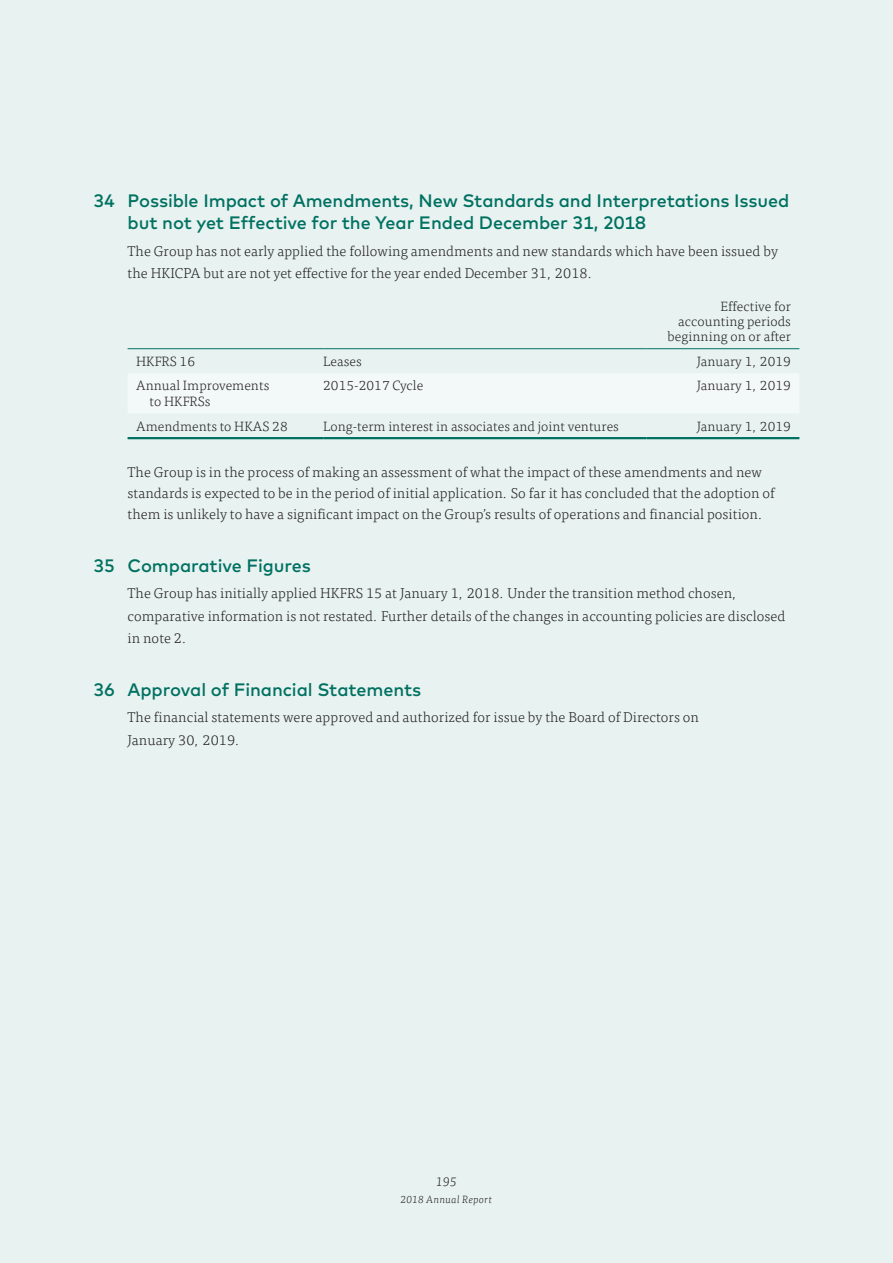
<style>
.page{position:relative;width:893px;height:1263px;background:#e8f2f1}
.page>*{position:absolute;margin:0;border:0;box-sizing:border-box;transform-origin:0 0}
.t1{font:500 18px/22.5px "Mark OT";letter-spacing:-.005em;color:#007161}
.t2{font:300 14.25px/22.5px "Tisa OT";letter-spacing:.005em;color:#231f20}
.t3{font:300 13.5px/15px "Tisa OT";letter-spacing:.005em;color:#231f20;text-align:right}
.t4{font:italic 300 12.75px "Tisa OT";color:#231f20}
.t5{font:italic 300 10.5px "Tisa OT";letter-spacing:.02em;color:#231f20}
</style>
<div class="page">
<div style="left:128px;top:374px;width:671px;height:39px;background:#f3f8f8"></div>
<hr style="left:128px;top:348px;width:195px;height:1px;background:#007161">
<hr style="left:323px;top:348px;width:323px;height:1px;background:#007161">
<hr style="left:646px;top:348px;width:153px;height:1px;background:#007161">
<hr style="left:128px;top:437px;width:195px;height:2px;background:#007161">
<hr style="left:323px;top:437px;width:323px;height:2px;background:#007161">
<hr style="left:646px;top:437px;width:153px;height:2px;background:#007161">
<p class="t1" style="left:128px;top:189px;width:663px;text-indent:-34px">34 Possible Impact of Amendments, New Standards and Interpretations Issued but not yet Effective for the Year Ended December 31, 2018</p>
<p class="t2" style="left:128px;top:240px;width:652px">The Group has not early applied the following amendments and new standards which have been issued by the HKICPA but are not yet effective for the year ended December 31, 2018.</p>
<p class="t3" style="left:668px;top:299px;width:125px">Effective for accounting periods beginning on or after</p>
<p class="t3" style="left:136px;top:354px;width:60px">HKFRS 16</p>
<p class="t3" style="left:323px;top:354px;width:40px">Leases</p>
<p class="t3" style="left:697px;top:354px;width:96px">January 1, 2019</p>
<p class="t3" style="left:150px;top:378px;width:121px;line-height:15.8px;text-align:left;text-indent:-14px">Annual Improvements to HKFRSs</p>
<p class="t3" style="left:323px;top:378px;width:102px">2015-2017 Cycle</p>
<p class="t3" style="left:697px;top:378px;width:96px">January 1, 2019</p>
<p class="t3" style="left:136px;top:419px;width:153px">Amendments to HKAS 28</p>
<p class="t3" style="left:323px;top:419px;width:297px">Long-term interest in associates and joint ventures</p>
<p class="t3" style="left:697px;top:419px;width:96px">January 1, 2019</p>
<p class="t2" style="left:128px;top:462px;width:649px;line-height:21px">The Group is in the process of making an assessment of what the impact of these amendments and new standards is expected to be in the period of initial application. So far it has concluded that the adoption of them is unlikely to have a significant impact on the Group’s results of operations and financial position.</p>
<p class="t1" style="left:94px;top:553px;width:219px">35 Comparative Figures</p>
<p class="t2" style="left:128px;top:582px;width:659px">The Group has initially applied HKFRS 15 at January 1, 2018. Under the transition method chosen, comparative information is not restated. Further details of the changes in accounting policies are disclosed in note 2.</p>
<p class="t1" style="left:94px;top:677px;width:329px">36 Approval of Financial Statements</p>
<p class="t2" style="left:128px;top:706px;width:573px">The financial statements were approved and authorized for issue by the Board of Directors on<br>January 30, 2019.</p>
<p class="t4" style="left:436px;top:1174px;width:23px">195</p>
<p class="t5" style="left:401px;top:1194px;width:93px">2018 Annual Report</p>
</div>
